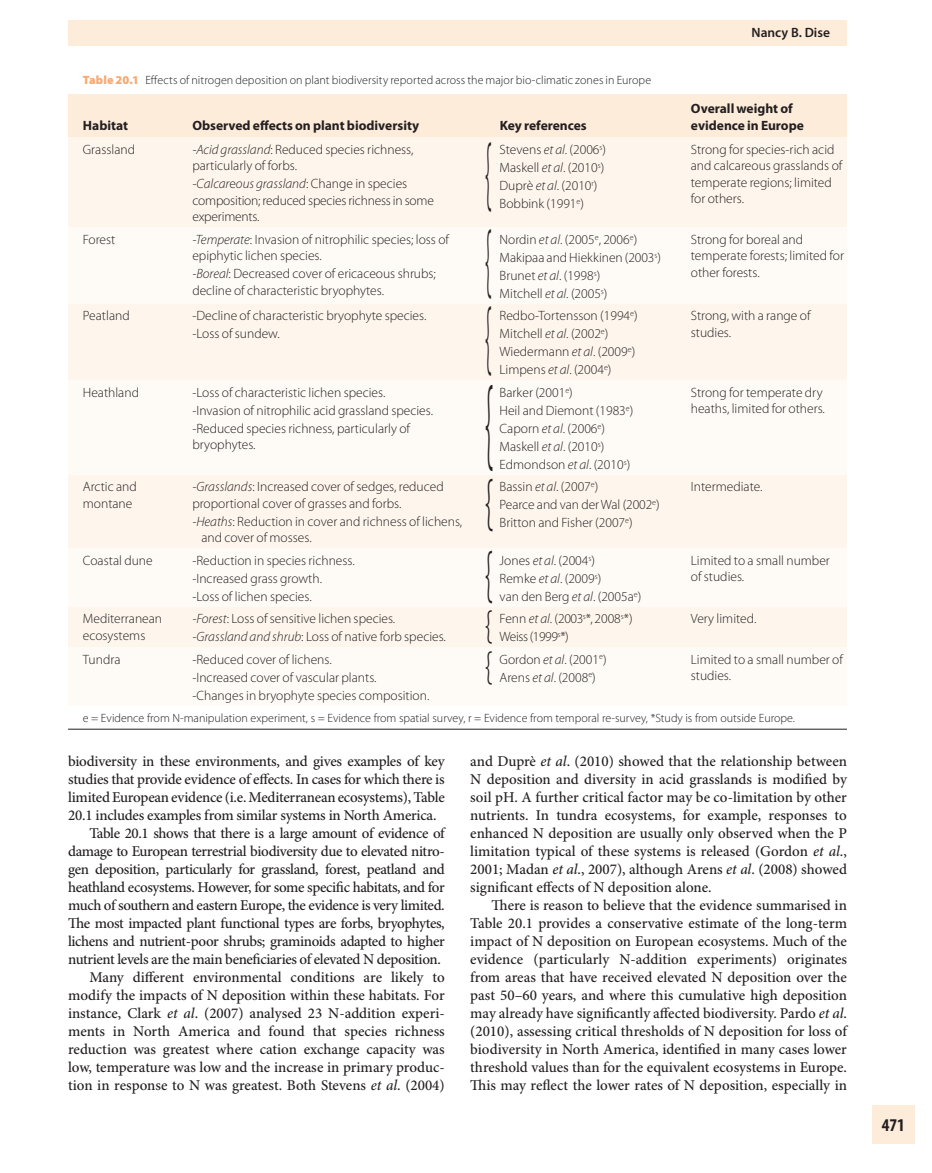
<style>
.page{position:relative;width:932px;height:1173px;background:#fff}
.page>*{position:absolute;margin:0;border:0;box-sizing:border-box;transform-origin:0 0}
.t1{font:300 108px "Myriad Pro";color:#231f20;scale:.28 1}
.t2{font:300 87px/87px "Myriad Pro";color:#231f20;scale:.28 1}
.t3{font:300 66px/72px "Myriad Pro";color:#231f20;scale:.46 1}
.t4{font:300 42px/40.5px "Myriad Pro";color:#231f20;scale:.65 1}
.t5{font:700 condensed 18px "Myriad Pro";color:#231f20}
.t6{font:500 15px/18px "Minion Pro";letter-spacing:-.015em;color:#231f20;text-align:justify}
.t7{font:300 13.5px/18px "Myriad Pro";color:#231f20}
.t8{font:700 13.5px/16.5px "Myriad Pro";color:#231f20}
.t9{font:300 13.5px/18px "Myriad Pro";letter-spacing:-.03em;color:#231f20}
.t10{font:600 13.5px "Myriad Pro";color:#231f20}
.t11{font:300 12px "Myriad Pro";color:#231f20}
.s1{font-weight:900;color:#f9a86f}
.s2{font-style:italic}
</style>
<div class="page">
<div style="left:68px;top:21px;width:779px;height:25px;background:#feecdb"></div>
<div style="left:872px;top:1105px;width:42px;height:38px;background:#feecdb"></div>
<hr style="left:68px;top:729px;width:779px;height:1px;background:#231f20">
<div style="left:68px;top:94px;width:779px;height:43px;background:#feecdb"></div>
<div style="left:68px;top:137px;width:779px;height:510px;background:#fef5ed"></div>
<div style="left:68px;top:227px;width:779px;height:380px;background:#fefaf5"></div>
<p class="t11" style="left:83px;top:75px;width:570px"><span class="s1">Table 20.1</span> Effects of nitrogen deposition on plant biodiversity reported across the major bio-climatic zones in Europe</p>
<p class="t8" style="left:83px;top:118px;width:47px">Habitat</p>
<p class="t8" style="left:192px;top:118px;width:228px">Observed effects on plant biodiversity</p>
<p class="t8" style="left:499px;top:118px;width:89px">Key references</p>
<p class="t10" style="left:751px;top:27px;width:80px">Nancy B. Dise</p>
<p class="t8" style="left:691px;top:102px;width:114px">Overall weight of evidence in Europe</p>
<h2 class="t2" style="left:485px;top:136px;width:25px">{ {</h2>
<h2 class="t2" style="left:485px;top:301px;width:25px">{</h2>
<h1 class="t1" style="left:485px;top:382px;width:30px">{</h1>
<h3 class="t3" style="left:485px;top:472px;width:19px">{ {</h3>
<h3 class="t4" style="left:485px;top:608px;width:13px">{ {</h3>
<p class="t7" style="left:499px;top:141px;width:108px">Stevens <span class="s2">et al</span> . (2006 <sup>s</sup> )<br>Maskell <span class="s2">et al</span> . (2010 <sup>s</sup> )<br>Duprè <span class="s2">et al</span> . (2010 <sup>r</sup> )<br>Bobbink (1991 <sup>e</sup> )</p>
<p class="t7" style="left:690px;top:142px;width:153px;line-height:16.5px">Strong for species-rich acid and calcareous grasslands of temperate regions; limited for others.</p>
<p class="t7" style="left:83px;top:141px;width:54px">Grassland</p>
<p class="t7" style="left:192px;top:142px;width:223px;line-height:16.5px"><span class="s2">-Acid grassland</span> : Reduced species richness, particularly of forbs.</p>
<p class="t7" style="left:192px;top:177px;width:243px;line-height:16.5px"><span class="s2">-Calcar</span>e<span class="s2">ous grassland</span> : Change in species composition; reduced species richness in some experiments.</p>
<p class="t7" style="left:83px;top:231px;width:34px">Forest</p>
<p class="t7" style="left:192px;top:232px;width:258px;line-height:16.5px"><span class="s2">-Temperate</span> : Invasion of nitrophilic species; loss of epiphytic lichen species.</p>
<p class="t7" style="left:192px;top:267px;width:245px;line-height:16.5px"><span class="s2">-Boreal</span> : Decreased cover of ericaceous shrubs; decline of characteristic bryophytes.</p>
<p class="t7" style="left:499px;top:231px;width:163px">Nordin <span class="s2">et al</span> . (2005 <sup>e</sup> , 2006 <sup>e</sup> )<br>Makipaa and Hiekkinen (2003 <sup>s</sup> )<br>Brunet <span class="s2">et al</span> . (1998 <sup>s</sup> )<br>Mitchell <span class="s2">et al</span> . (2005 <sup>s</sup> )</p>
<p class="t7" style="left:690px;top:232px;width:155px;line-height:16.5px">Strong for boreal and temperate forests; limited for other forests.</p>
<p class="t7" style="left:83px;top:308px;width:48px">Peatland</p>
<p class="t7" style="left:192px;top:308px;width:235px">-Decline of characteristic bryophyte species. -Loss of sundew.</p>
<p class="t7" style="left:499px;top:308px;width:140px">Redbo-Tortensson (1994 <sup>e</sup> )<br>Mitchell <span class="s2">et al</span> . (2002 <sup>e</sup> )<br>Wiedermann <span class="s2">et al</span> . (2009 <sup>e</sup> )<br>Limpens <span class="s2">et al</span> . (2004 <sup>e</sup> )</p>
<p class="t7" style="left:690px;top:309px;width:121px;line-height:16.5px">Strong, with a range of studies.</p>
<p class="t7" style="left:83px;top:384px;width:58px">Heathland</p>
<p class="t7" style="left:192px;top:384px;width:242px">-Loss of characteristic lichen species. -Invasion of nitrophilic acid grassland species. -Reduced species richness, particularly of</p>
<p class="t7" style="left:192px;top:437px;width:65px">bryophytes.</p>
<p class="t7" style="left:499px;top:384px;width:135px">Barker (2001 <sup>e</sup> )<br>Heil and Diemont (1983 <sup>e</sup> )<br>Caporn <span class="s2">et al</span> . (2006 <sup>e</sup> )<br>Maskell <span class="s2">et al</span> . (2010 <sup>s</sup> )<br>Edmondson <span class="s2">et al</span> . (2010 <sup>s</sup> )</p>
<p class="t7" style="left:690px;top:385px;width:136px;line-height:16.5px">Strong for temperate dry heaths, limited for others.</p>
<p class="t7" style="left:83px;top:480px;width:55px;line-height:16.5px">Arctic and montane</p>
<p class="t7" style="left:192px;top:480px;width:253px;line-height:16.5px"><span class="s2">-Grasslands</span> : Increased cover of sedges, reduced proportional cover of grasses and forbs.</p>
<p class="t7" style="left:201px;top:514px;width:262px;line-height:16.5px;text-indent:-9px"><span class="s2">-Heaths</span> : Reduction in cover and richness of lichens, and cover of mosses.</p>
<p class="t7" style="left:499px;top:479px;width:162px">Bassin <span class="s2">et al</span> . (2007 <sup>e</sup> )<br>Pearce and van der Wal (2002 <sup>e</sup> )<br>Britton and Fisher (2007 <sup>e</sup> )</p>
<p class="t7" style="left:690px;top:479px;width:73px">Intermediate.</p>
<p class="t7" style="left:83px;top:552px;width:71px">Coastal dune</p>
<p class="t7" style="left:192px;top:552px;width:164px">-Reduction in species richness. -Increased grass growth.<br>-Loss of lichen species.</p>
<p class="t7" style="left:499px;top:552px;width:143px">Jones <span class="s2">et al</span> . (2004 <sup>s</sup> )<br>Remke <span class="s2">et al</span> . (2009 <sup>s</sup> )<br>van den Berg <span class="s2">et al</span> . ( 2005a <sup>e</sup> )</p>
<p class="t7" style="left:690px;top:553px;width:140px;line-height:16.5px">Limited to a small number of studies.</p>
<p class="t7" style="left:83px;top:612px;width:81px;line-height:16.5px">Mediterranean ecosystems</p>
<p class="t7" style="left:192px;top:611px;width:255px"><span class="s2">-Forest</span> : Loss of sensitive lichen species. <span class="s2">-Grassland and shrub</span> : Loss of native forb species.</p>
<p class="t9" style="left:499px;top:611px;width:135px">Fenn <span class="s2">et al</span> . (2003 <sup>s</sup> *, 2008 <sup>s</sup> *)<br>Weiss (1999 <sup>s</sup> *)</p>
<p class="t7" style="left:690px;top:611px;width:67px">Very limited.</p>
<p class="t7" style="left:83px;top:651px;width:39px">Tundra</p>
<p class="t7" style="left:192px;top:651px;width:238px">-Reduced cover of lichens.<br>-Increased cover of vascular plants. -Changes in bryophyte species composition.</p>
<p class="t7" style="left:499px;top:651px;width:108px">Gordon <span class="s2">et al</span> . (2001 <sup>e</sup> )<br>Arens <span class="s2">et al</span> . (2008 <sup>e</sup> )</p>
<p class="t7" style="left:690px;top:652px;width:154px;line-height:16.5px">Limited to a small number of studies.</p>
<p class="t11" style="left:83px;top:713px;width:713px">e = Evidence from N-manipulation experiment, s = Evidence from spatial survey, r = Evidence from temporal re-survey, *Study is from outside Europe.</p>
<p class="t6" style="left:68px;top:754px;width:378px">biodiversity in these environments, and gives examples of key</p>
<p class="t6" style="left:68px;top:772px;width:378px">studies that provide evidence of effects. In cases for which there is</p>
<p class="t6" style="left:68px;top:790px;width:378px">limited European evidence (i.e. Mediterranean ecosystems), Table</p>
<p class="t6" style="left:68px;top:808px;width:370px">20.1 includes examples from similar systems in North America.</p>
<p class="t6" style="left:89px;top:826px;width:357px">Table 20.1 shows that there is a large amount of evidence of</p>
<p class="t6" style="left:68px;top:844px;width:378px">damage to European terrestrial biodiversity due to elevated nitro-</p>
<p class="t6" style="left:68px;top:862px;width:378px">gen deposition, particularly for grassland, forest, peatland and</p>
<p class="t6" style="left:68px;top:880px;width:378px">heathland ecosystems. However, for some specific habitats, and for</p>
<p class="t6" style="left:68px;top:898px;width:378px">much of southern and eastern Europe, the evidence is very limited.</p>
<p class="t6" style="left:68px;top:916px;width:378px">The most impacted plant functional types are forbs, bryophytes,</p>
<p class="t6" style="left:68px;top:934px;width:378px">lichens and nutrient-poor shrubs; graminoids adapted to higher</p>
<p class="t6" style="left:68px;top:952px;width:374px">nutrient levels are the main beneficiaries of elevated N deposition.</p>
<p class="t6" style="left:89px;top:970px;width:357px">Many different environmental conditions are likely to</p>
<p class="t6" style="left:68px;top:988px;width:378px">modify the impacts of N deposition within these habitats. For</p>
<p class="t6" style="left:68px;top:1006px;width:378px">instance, Clark <span class="s2">et al</span> . ( 2007 ) analysed 23 N-addition experi-</p>
<p class="t6" style="left:68px;top:1024px;width:378px">ments in North America and found that species richness</p>
<p class="t6" style="left:68px;top:1042px;width:378px">reduction was greatest where cation exchange capacity was</p>
<p class="t6" style="left:68px;top:1060px;width:378px">low, temperature was low and the increase in primary produc-</p>
<p class="t6" style="left:68px;top:1078px;width:378px">tion in response to N was greatest. Both Stevens <span class="s2">et al</span> . ( 2004 )</p>
<p class="t6" style="left:470px;top:754px;width:378px">and Duprè <span class="s2">et al</span> . (2010) showed that the relationship between N deposition and diversity in acid grasslands is modified by soil pH. A further critical factor may be co-limitation by other nutrients. In tundra ecosystems, for example, responses to enhanced N deposition are usually only observed when the P limitation typical of these systems is released (Gordon <span class="s2">et al</span> ., 2001 ; Madan <span class="s2">et al</span> ., 2007 ), although Arens <span class="s2">et al</span> . ( 2008 ) showed significant effects of N deposition alone.</p>
<p class="t6" style="left:470px;top:898px;width:378px;text-indent:21px">There is reason to believe that the evidence summarised in Table 20.1 provides a conservative estimate of the long-term impact of N deposition on European ecosystems. Much of the evidence (particularly N-addition experiments) originates from areas that have received elevated N deposition over the past 50–60 years, and where this cumulative high deposition may already have significantly affected biodiversity. Pardo <span class="s2">et al</span> . (2010), assessing critical thresholds of N deposition for loss of biodiversity in North America, identified in many cases lower threshold values than for the equivalent ecosystems in Europe.<br>This may reflect the lower rates of N deposition, especially in</p>
<p class="t5" style="left:881px;top:1118px;width:25px">471</p>
</div>
